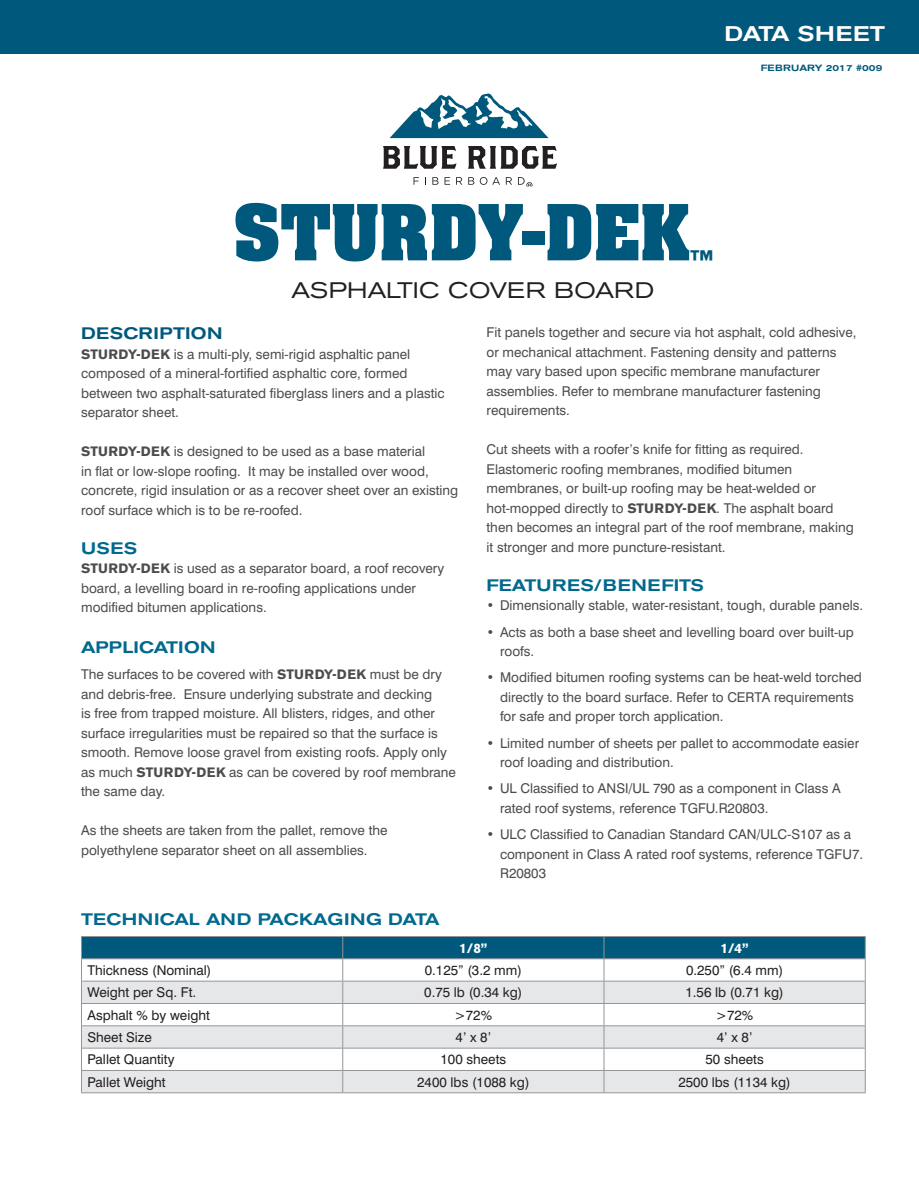
<style>
.page{position:relative;width:919px;height:1189px;background:#fff}
.page>*{position:absolute;margin:0;border:0;box-sizing:border-box;transform-origin:0 0}
.t1{font:700 65.7px "Aachen Std";color:#00597c}
.t2{font:700 25.35px "Aachen Std";color:#00597c}
.t3{font:expanded 22.35px "Akzidenz Grotesk BE";color:#231f20}
.t4{font:500 expanded 21px "Akzidenz Grotesk BE";color:#fff}
.t5{font:500 expanded 16.5px "Akzidenz Grotesk BE";letter-spacing:.02em;color:#00698d}
.t6{font:500 expanded 16.5px "Akzidenz Grotesk BE";letter-spacing:.02em;color:#00597c}
.t7{font:13.5px/19.5px "Swiss 721 BT";color:#4b4c4d}
.t8{font:13.5px "Swiss 721 BT";color:#231f20}
.t9{font:700 13.5px "Akzidenz Grotesk BE";color:#fff}
.t10{font:500 expanded 9px "Akzidenz Grotesk BE";color:#00597c}
.s1{font-family:"Akzidenz Grotesk BE";font-weight:700}
</style>
<div class="page">
<div style="left:0;top:0;width:918px;height:54px;background:#00597c"></div>
<svg style="left:383px;top:146px;width:73px;height:23px"></svg>
<svg style="left:468px;top:146px;width:89px;height:23px"></svg>
<svg style="left:413px;top:177px;width:6px;height:8px"></svg>
<svg style="left:432px;top:177px;width:6px;height:8px"></svg>
<svg style="left:444px;top:177px;width:6px;height:8px"></svg>
<svg style="left:456px;top:177px;width:6px;height:8px"></svg>
<svg style="left:468px;top:177px;width:31px;height:8px"></svg>
<svg style="left:389px;top:93px;width:159px;height:45px"></svg>
<svg style="left:505px;top:177px;width:27px;height:9px"></svg>
<hr style="left:81px;top:935px;width:261px;height:1px;background:#939598">
<hr style="left:342px;top:935px;width:261px;height:1px;background:#939598">
<hr style="left:603px;top:935px;width:262px;height:1px;background:#939598">
<svg style="left:81px;top:936px;width:784px;height:156px"></svg>
<hr style="left:81px;top:1092px;width:261px;height:1px;background:#939598">
<hr style="left:342px;top:1092px;width:261px;height:1px;background:#939598">
<hr style="left:603px;top:1092px;width:262px;height:1px;background:#939598">
<h3 class="t4" style="left:724px;top:21px;width:162px">DATA SHEET</h3>
<p class="t10" style="left:760px;top:62px;width:123px">FEBRUARY 2017 #009</p>
<h1 class="t1" style="left:233px;top:185px;width:458px">STURDY-DEK</h1>
<h2 class="t2" style="left:689px;top:243px;width:24px">™</h2>
<h3 class="t3" style="left:291px;top:277px;width:364px">ASPHALTIC COVER BOARD</h3>
<p class="t6" style="left:81px;top:324px;width:143px">DESCRIPTION</p>
<p class="t7" style="left:81px;top:344px;width:365px"><span class="s1">STURDY-DEK</span> is a multi-ply, semi-rigid asphaltic panel composed of a mineral-fortified asphaltic core, formed between two asphalt-saturated fiberglass liners and a plastic separator sheet.</p>
<p class="t7" style="left:81px;top:441px;width:378px"><span class="s1">STURDY-DEK</span> is designed to be used as a base material<br>in flat or low-slope roofing. It may be installed over wood, concrete, rigid insulation or as a recover sheet over an existing roof surface which is to be re-roofed.</p>
<p class="t5" style="left:81px;top:538px;width:58px">USES</p>
<p class="t7" style="left:81px;top:558px;width:364px"><span class="s1">STURDY-DEK</span> is used as a separator board, a roof recovery board, a levelling board in re-roofing applications under modified bitumen applications.</p>
<p class="t5" style="left:81px;top:637px;width:136px">APPLICATION</p>
<p class="t7" style="left:81px;top:664px;width:376px">The surfaces to be covered with <span class="s1">STURDY-DEK</span> must be dry and debris-free. Ensure underlying substrate and decking<br>is free from trapped moisture. All blisters, ridges, and other surface irregularities must be repaired so that the surface is smooth. Remove loose gravel from existing roofs. Apply only as much <span class="s1">STURDY-DEK</span> as can be covered by roof membrane the same day.</p>
<p class="t7" style="left:81px;top:820px;width:308px">As the sheets are taken from the pallet, remove the polyethylene separator sheet on all assemblies.</p>
<p class="t5" style="left:81px;top:909px;width:360px">TECHNICAL AND PACKAGING DATA</p>
<p class="t7" style="left:486px;top:322px;width:371px">Fit panels together and secure via hot asphalt, cold adhesive, or mechanical attachment. Fastening density and patterns may vary based upon specific membrane manufacturer assemblies. Refer to membrane manufacturer fastening requirements.</p>
<p class="t7" style="left:486px;top:439px;width:368px">Cut sheets with a roofer’s knife for fitting as required.<br>Elastomeric roofing membranes, modified bitumen membranes, or built-up roofing may be heat-welded or hot-mopped directly to <span class="s1">STURDY-DEK</span>. The asphalt board then becomes an integral part of the roof membrane, making it stronger and more puncture-resistant.</p>
<p class="t5" style="left:486px;top:575px;width:219px">FEATURES/BENEFITS</p>
<p class="t7" style="left:486px;top:595px;width:378px">• Dimensionally stable, water-resistant, tough, durable panels.</p>
<p class="t7" style="left:500px;top:621px;width:355px;text-indent:-14px">• Acts as both a base sheet and levelling board over built-up roofs.</p>
<p class="t7" style="left:500px;top:667px;width:363px;text-indent:-14px">• Modified bitumen roofing systems can be heat-weld torched directly to the board surface. Refer to CERTA requirements for safe and proper torch application.</p>
<p class="t7" style="left:500px;top:732px;width:360px;text-indent:-14px">• Limited number of sheets per pallet to accommodate easier roof loading and distribution.</p>
<p class="t7" style="left:500px;top:778px;width:342px;text-indent:-14px">• UL Classified to ANSI/UL 790 as a component in Class A rated roof systems, reference TGFU.R20803.</p>
<p class="t7" style="left:500px;top:824px;width:364px;text-indent:-14px">• ULC Classified to Canadian Standard CAN/ULC-S107 as a component in Class A rated roof systems, reference TGFU7.<br>R20803</p>
<p class="t9" style="left:459px;top:939px;width:30px">1/8”</p>
<p class="t9" style="left:720px;top:939px;width:30px">1/4”</p>
<p class="t8" style="left:87px;top:961px;width:125px">Thickness (Nominal)</p>
<p class="t8" style="left:424px;top:961px;width:99px">0.125” (3.2 mm)</p>
<p class="t8" style="left:685px;top:961px;width:99px">0.250” (6.4 mm)</p>
<p class="t8" style="left:87px;top:984px;width:110px">Weight per Sq. Ft.</p>
<p class="t8" style="left:424px;top:984px;width:100px">0.75 lb (0.34 kg)</p>
<p class="t8" style="left:685px;top:984px;width:100px">1.56 lb (0.71 kg)</p>
<p class="t8" style="left:87px;top:1006px;width:124px">Asphalt % by weight</p>
<p class="t8" style="left:454px;top:1006px;width:39px">&gt;72%</p>
<p class="t8" style="left:715px;top:1006px;width:39px">&gt;72%</p>
<p class="t8" style="left:87px;top:1028px;width:66px">Sheet Size</p>
<p class="t8" style="left:455px;top:1028px;width:37px">4’ x 8’</p>
<p class="t8" style="left:716px;top:1028px;width:37px">4’ x 8’</p>
<p class="t8" style="left:87px;top:1051px;width:88px">Pallet Quantity</p>
<p class="t8" style="left:440px;top:1051px;width:67px">100 sheets</p>
<p class="t8" style="left:705px;top:1051px;width:60px">50 sheets</p>
<p class="t8" style="left:87px;top:1073px;width:80px">Pallet Weight</p>
<p class="t8" style="left:417px;top:1073px;width:114px">2400 lbs (1088 kg)</p>
<p class="t8" style="left:678px;top:1073px;width:114px">2500 lbs (1134 kg)</p>
</div>
